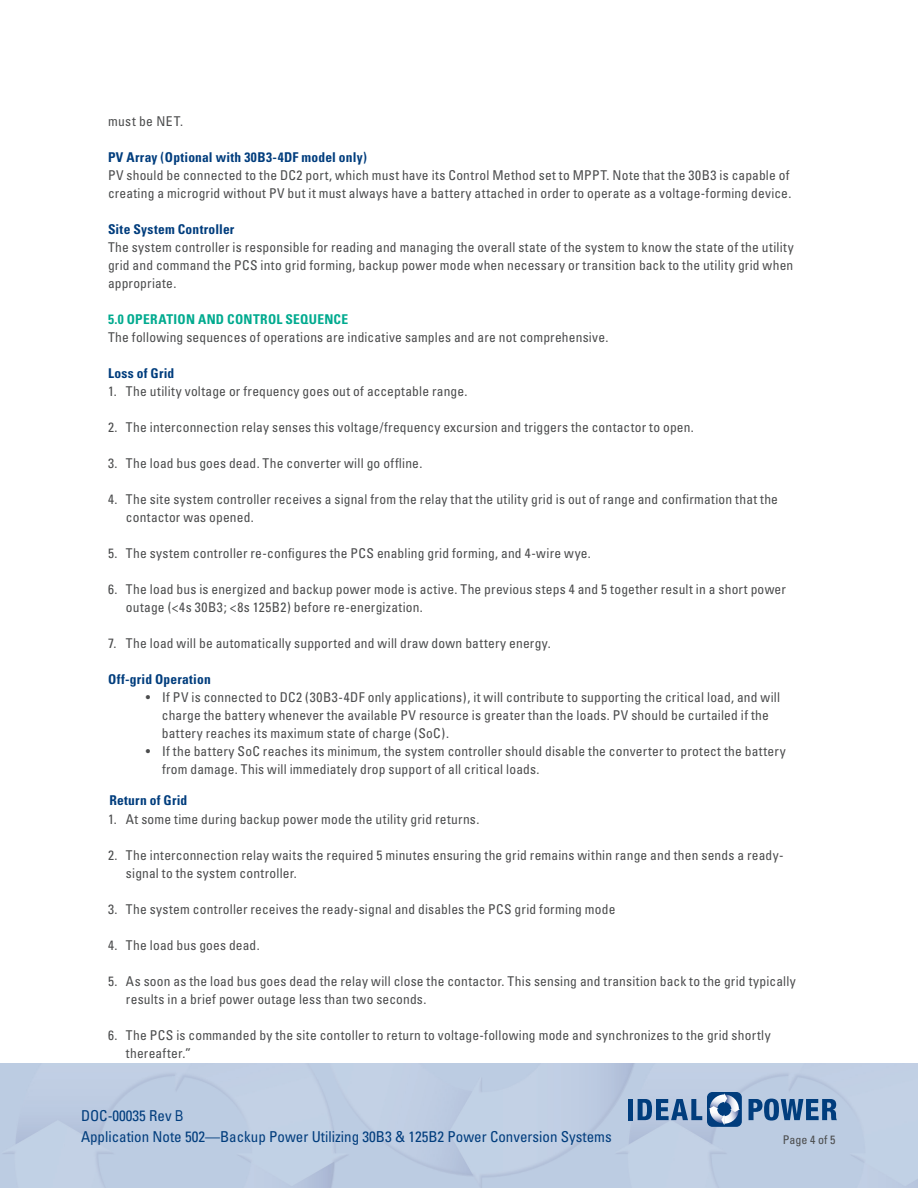
<style>
.page{position:relative;width:918px;height:1188px;background:#fff}
.page>*{position:absolute;margin:0;border:0;box-sizing:border-box;transform-origin:0 0}
.t1{font:condensed 15px/21.1px "Univers";color:#013d7d}
.t2{font:condensed 13.5px/18px "Univers";letter-spacing:.015em;color:#4b4c4d}
.t3{font:700 condensed 13.5px "Univers";letter-spacing:.02em;color:#013d7d}
.t4{font:700 condensed 13.5px "Univers";letter-spacing:.02em;color:#00aa8f}
.t5{font:condensed 12px "Univers";color:#4b4c4d}
.s1{font-family:"Arial Narrow";font-stretch:normal}
</style>
<div class="page">
<div style="left:0;top:1063px;width:918px;height:124px;background:#bccce2"></div>
<div style="left:707px;top:1092px;width:35px;height:35px;background:#013d7d;border-radius:5px"></div>
<svg style="left:708px;top:1093px;width:32px;height:32px"></svg>
<div style="left:628px;top:1099px;width:5px;height:21px;background:#013d7d"></div>
<svg style="left:638px;top:1099px;width:64px;height:21px"></svg>
<svg style="left:749px;top:1099px;width:88px;height:22px;background:#4f78a7"></svg>
<p class="t2" style="left:108px;top:112px;width:77px">must be NET.</p>
<p class="t3" style="left:108px;top:149px;width:260px">PV Array (Optional with 30B3-4DF model only)</p>
<p class="t2" style="left:108px;top:166px;width:685px">PV should be connected to the DC2 port, which must have its Control Method set to MPPT. Note that the 30B3 is capable of creating a microgrid without PV but it must always have a battery attached in order to operate as a voltage-forming device.</p>
<p class="t3" style="left:108px;top:221px;width:128px">Site System Controller</p>
<p class="t2" style="left:108px;top:238px;width:687px;text-align:justify">The system controller is responsible for reading and managing the overall state of the system to know the state of the utility grid and command the PCS into grid forming, backup power mode when necessary or transition back to the utility grid when appropriate.</p>
<p class="t4" style="left:108px;top:311px;width:242px">5.0 OPERATION AND CONTROL SEQUENCE</p>
<p class="t2" style="left:108px;top:328px;width:502px">The following sequences of operations are indicative samples and are not comprehensive.</p>
<p class="t3" style="left:108px;top:365px;width:68px">Loss of Grid</p>
<p class="t2" style="left:108px;top:382px;width:361px">1. The utility voltage or frequency goes out of acceptable range.</p>
<p class="t2" style="left:108px;top:418px;width:587px">2. The interconnection relay senses this voltage/frequency excursion and triggers the contactor to open.</p>
<p class="t2" style="left:108px;top:454px;width:316px">3. The load bus goes dead. The converter will go offline.</p>
<p class="t2" style="left:126px;top:490px;width:654px;text-indent:-18px">4. The site system controller receives a signal from the relay that the utility grid is out of range and confirmation that the contactor was opened.</p>
<p class="t2" style="left:108px;top:544px;width:484px">5. The system controller re-configures the PCS enabling grid forming, and 4-wire wye.</p>
<p class="t2" style="left:126px;top:580px;width:662px;text-indent:-18px">6. The load bus is energized and backup power mode is active. The previous steps 4 and 5 together result in a short power outage (&lt;4s 30B3; &lt;8s 125B2) before re-energization.</p>
<p class="t2" style="left:108px;top:634px;width:444px">7. The load will be automatically supported and will draw down battery energy.</p>
<p class="t3" style="left:108px;top:671px;width:104px">Off-grid Operation</p>
<p class="t2" style="left:162px;top:688px;width:620px;text-indent:-16px">• If PV is connected to DC2 (30B3-4DF only applications), it will contribute to supporting the critical load, and will charge the battery whenever the available PV resource is greater than the loads. PV should be curtailed if the battery reaches its maximum state of charge (SoC).</p>
<p class="t2" style="left:162px;top:742px;width:625px;text-indent:-16px">• If the battery SoC reaches its minimum, the system controller should disable the converter to protect the battery from damage. This will immediately drop support of all critical loads.</p>
<p class="t3" style="left:109px;top:791px;width:79px">Return of Grid</p>
<p class="t2" style="left:108px;top:810px;width:373px">1. At some time during backup power mode the utility grid returns.</p>
<p class="t2" style="left:126px;top:846px;width:659px;text-indent:-18px">2. The interconnection relay waits the required 5 minutes ensuring the grid remains within range and then sends a ready&shy;signal to the system controller.</p>
<p class="t2" style="left:108px;top:900px;width:509px">3. The system controller receives the ready-signal and disables the PCS grid forming mode</p>
<p class="t2" style="left:108px;top:936px;width:153px">4. The load bus goes dead.</p>
<p class="t2" style="left:126px;top:972px;width:671px;text-indent:-18px">5. As soon as the load bus goes dead the relay will close the contactor. This sensing and transition back to the grid typically results in a brief power outage less than two seconds.</p>
<p class="t2" style="left:126px;top:1026px;width:646px;text-indent:-18px">6. The PCS is commanded by the site contoller to return to voltage-following mode and synchronizes to the grid shortly thereafter.”</p>
<p class="t1" style="left:81px;top:1105px;width:532px">DOC-00035 Rev <span class="s1">B<br></span>Application Note 502—Backup Power Utilizing 30B3 &amp; 125B2 Power Conversion Systems</p>
<p class="t5" style="left:783px;top:1132px;width:54px">Page 4 of 5</p>
</div>
